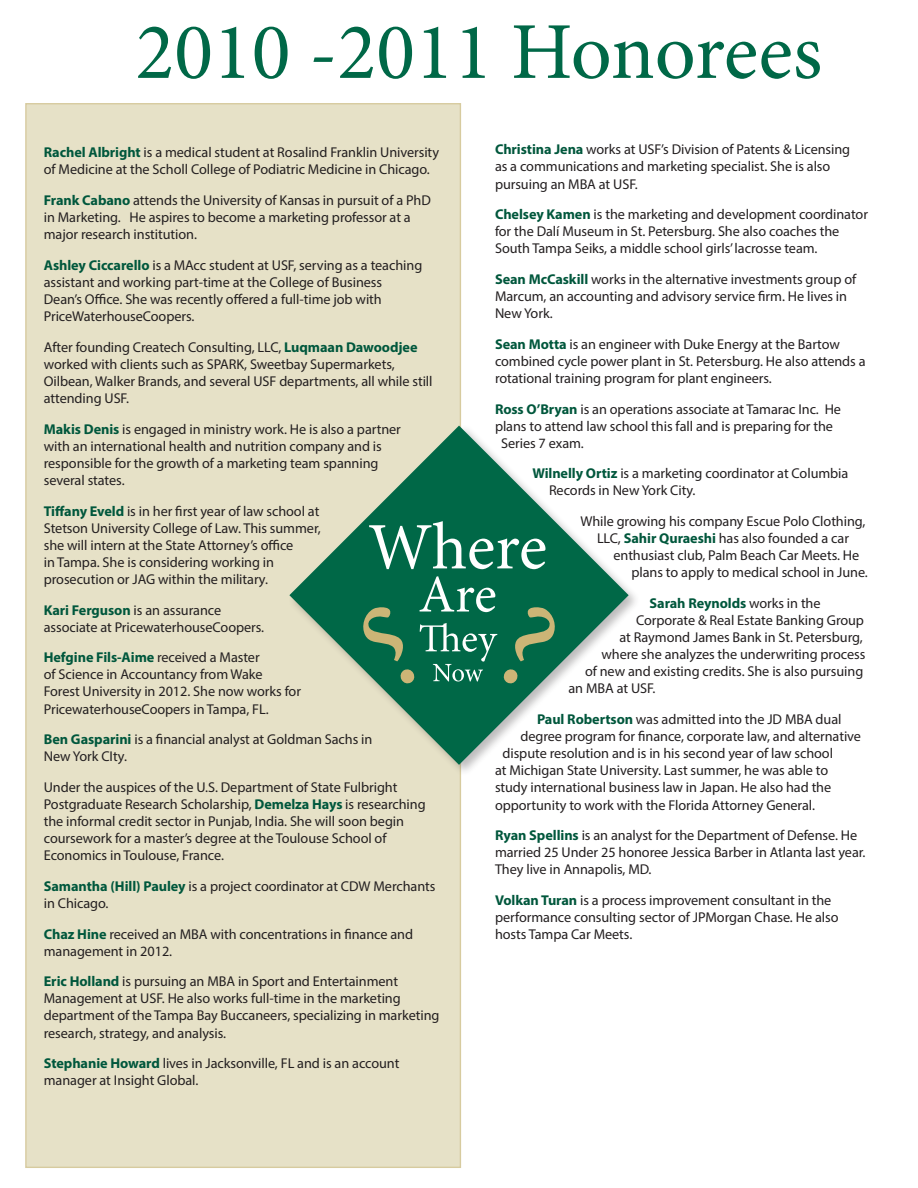
<style>
.page{position:relative;width:918px;height:1188px;background:#fff}
.page>*{position:absolute;margin:0;border:0;box-sizing:border-box;transform-origin:0 0}
.t1{font:80.7px "Minion Pro";color:#006847}
.t2{font:14.25px/17.1px "Myriad Pro";letter-spacing:-.005em;color:#231f20}
.t3{font:700 14.25px "Myriad Pro";letter-spacing:-.005em;color:#00573c}
.s1{font-weight:700;color:#00573c}
.s2{font-weight:400;color:#231f20}
</style>
<div class="page">
<div style="left:25px;top:103px;width:436px;height:1065px;background:#e6e1c7;border:1px solid #d7cb9f"></div>
<div style="left:288px;top:424px;width:353px;height:353px;background:#231f20;opacity:.3"></div>
<svg style="left:288px;top:422px;width:344px;height:346px"></svg>
<svg style="left:369px;top:521px;width:176px;height:48px;background:#3c8b72"></svg>
<svg style="left:503px;top:607px;width:54px;height:77px;background:#317b55"></svg>
<svg style="left:361px;top:576px;width:136px;height:108px;background:#267b5c"></svg>
<p class="t1" style="left:136px;top:-2px;width:688px">2010 -2011 Honorees</p>
<p class="t2" style="left:44px;top:144px;width:397px"><span class="s1">Rachel Albright</span> is a medical student at Rosalind Franklin University of Medicine at the Scholl College of Podiatric Medicine in Chicago.</p>
<p class="t2" style="left:44px;top:192px;width:389px"><span class="s1">Frank Cabano</span> attends the University of Kansas in pursuit of a PhD in Marketing. He aspires to become a marketing professor at a major research institution.</p>
<p class="t2" style="left:44px;top:256px;width:380px"><span class="s1">Ashley Ciccarello</span> is a MAcc student at USF, serving as a teaching assistant and working part-time at the College of Business Dean’s Office. She was recently offered a full-time job with PriceWaterhouseCoopers.</p>
<p class="t2" style="left:44px;top:338px;width:390px">After founding Createch Consulting, LLC, <span class="s1">Luqmaan Dawoodjee </span>worked with clients such as SPARK, Sweetbay Supermarkets, Oilbean, Walker Brands, and several USF departments, all while still attending USF.</p>
<p class="t2" style="left:44px;top:420px;width:359px"><span class="s1">Makis Denis</span> is engaged in ministry work. He is also a partner with an international health and nutrition company and is responsible for the growth of a marketing team spanning several states.</p>
<p class="t2" style="left:44px;top:502px;width:278px"><span class="s1">Tiffany Eveld</span> is in her first year of law school at Stetson University College of Law. This summer, she will intern at the State Attorney’s office<br>in Tampa. She is considering working in prosecution or JAG within the military.</p>
<p class="t2" style="left:44px;top:601px;width:222px"><span class="s1">Kari Ferguson</span> is an assurance associate at PricewaterhouseCoopers.</p>
<p class="t2" style="left:44px;top:649px;width:259px"><span class="s1">Hefgine Fils-Aime</span> received a Master<br>of Science in Accountancy from Wake Forest University in 2012. She now works for PricewaterhouseCoopers in Tampa, FL.</p>
<p class="t2" style="left:44px;top:731px;width:330px"><span class="s1">Ben Gasparini</span> is a financial analyst at Goldman Sachs in<br>New York CIty.</p>
<p class="t2" style="left:44px;top:778px;width:383px">Under the auspices of the U.S. Department of State Fulbright Postgraduate Research Scholarship, <span class="s1">Demelza Hays</span> is researching the informal credit sector in Punjab, India. She will soon begin coursework for a master’s degree at the Toulouse School of Economics in Toulouse, France.</p>
<p class="t2" style="left:44px;top:877px;width:393px"><span class="s1">Samantha (Hill) Pauley</span> is a project coordinator at CDW Merchants in Chicago.</p>
<p class="t2" style="left:44px;top:925px;width:371px"><span class="s1">Chaz Hine</span> received an MBA with concentrations in finance and management in 2012.</p>
<p class="t2" style="left:44px;top:973px;width:397px"><span class="s1">Eric Holland</span> is pursuing an MBA in Sport and Entertainment Management at USF. He also works full-time in the marketing department of the Tampa Bay Buccaneers, specializing in marketing research, strategy, and analysis.</p>
<p class="t2" style="left:44px;top:1055px;width:357px"><span class="s1">Stephanie Howard</span> lives in Jacksonville, FL and is an account manager at Insight Global.</p>
<p class="t2" style="left:495px;top:141px;width:357px"><span class="s1">Christina Jena</span> works at USF’s Division of Patents &amp; Licensing as a communications and marketing specialist. She is also pursuing an MBA at USF.</p>
<p class="t2" style="left:495px;top:206px;width:375px"><span class="s1">Chelsey Kamen</span> is the marketing and development coordinator for the Dalí Museum in St. Petersburg. She also coaches the<br>South Tampa Seiks, a middle school girls’ lacrosse team.</p>
<p class="t2" style="left:495px;top:270px;width:363px"><span class="s1">Sean McCaskill</span> works in the alternative investments group of<br>Marcum, an accounting and advisory service firm. He lives in<br>New York.</p>
<p class="t2" style="left:495px;top:335px;width:372px"><span class="s1">Sean Motta</span> is an engineer with Duke Energy at the Bartow combined cycle power plant in St. Petersburg. He also attends a rotational training program for plant engineers.</p>
<p class="t2" style="left:495px;top:400px;width:348px"><span class="s1">Ross O’Bryan</span> is an operations associate at Tamarac Inc. He</p>
<p class="t2" style="left:495px;top:417px;width:340px">plans to attend law school this fall and is preparing for the</p>
<p class="t2" style="left:501px;top:434px;width:84px">Series 7 exam.</p>
<p class="t2" style="left:549px;top:465px;width:301px;text-indent:-16px"><span class="s1">Wilnelly Ortiz</span> is a marketing coordinator at Columbia<br>Records in New York City.</p>
<p class="t2" style="left:580px;top:513px;width:287px">While growing his company Escue Polo Clothing,</p>
<p class="t2" style="left:597px;top:530px;width:254px">LLC, <span class="s1">Sahir Quraeshi</span> has also founded a car</p>
<p class="t2" style="left:614px;top:547px;width:247px">enthusiast club, Palm Beach Car Meets. He</p>
<p class="t2" style="left:632px;top:564px;width:238px">plans to apply to medical school in June.</p>
<p class="t3" style="left:650px;top:594px;width:173px">Sarah Reynolds <span class="s2">works in the</span></p>
<p class="t2" style="left:636px;top:612px;width:230px">Corporate &amp; Real Estate Banking Group</p>
<p class="t2" style="left:620px;top:629px;width:245px">at Raymond James Bank in St. Petersburg,</p>
<p class="t2" style="left:602px;top:646px;width:265px">where she analyzes the underwriting process</p>
<p class="t2" style="left:585px;top:663px;width:280px">of new and existing credits. She is also pursuing</p>
<p class="t2" style="left:568px;top:680px;width:89px">an MBA at USF.</p>
<p class="t2" style="left:537px;top:711px;width:306px"><span class="s1">Paul Robertson</span> was admitted into the JD MBA dual</p>
<p class="t2" style="left:520px;top:728px;width:342px">degree program for finance, corporate law, and alternative</p>
<p class="t2" style="left:502px;top:745px;width:332px">dispute resolution and is in his second year of law school</p>
<p class="t2" style="left:495px;top:762px;width:335px">at Michigan State University. Last summer, he was able to</p>
<p class="t2" style="left:495px;top:779px;width:338px">study international business law in Japan. He also had the</p>
<p class="t2" style="left:495px;top:796px;width:321px">opportunity to work with the Florida Attorney General.</p>
<p class="t2" style="left:495px;top:827px;width:372px"><span class="s1">Ryan Spellins</span> is an analyst for the Department of Defense. He married 25 Under 25 honoree Jessica Barber in Atlanta last year.<br>They live in Annapolis, MD.</p>
<p class="t2" style="left:495px;top:891px;width:345px"><span class="s1">Volkan Turan</span> is a process improvement consultant in the performance consulting sector of JPMorgan Chase. He also hosts Tampa Car Meets.</p>
</div>
